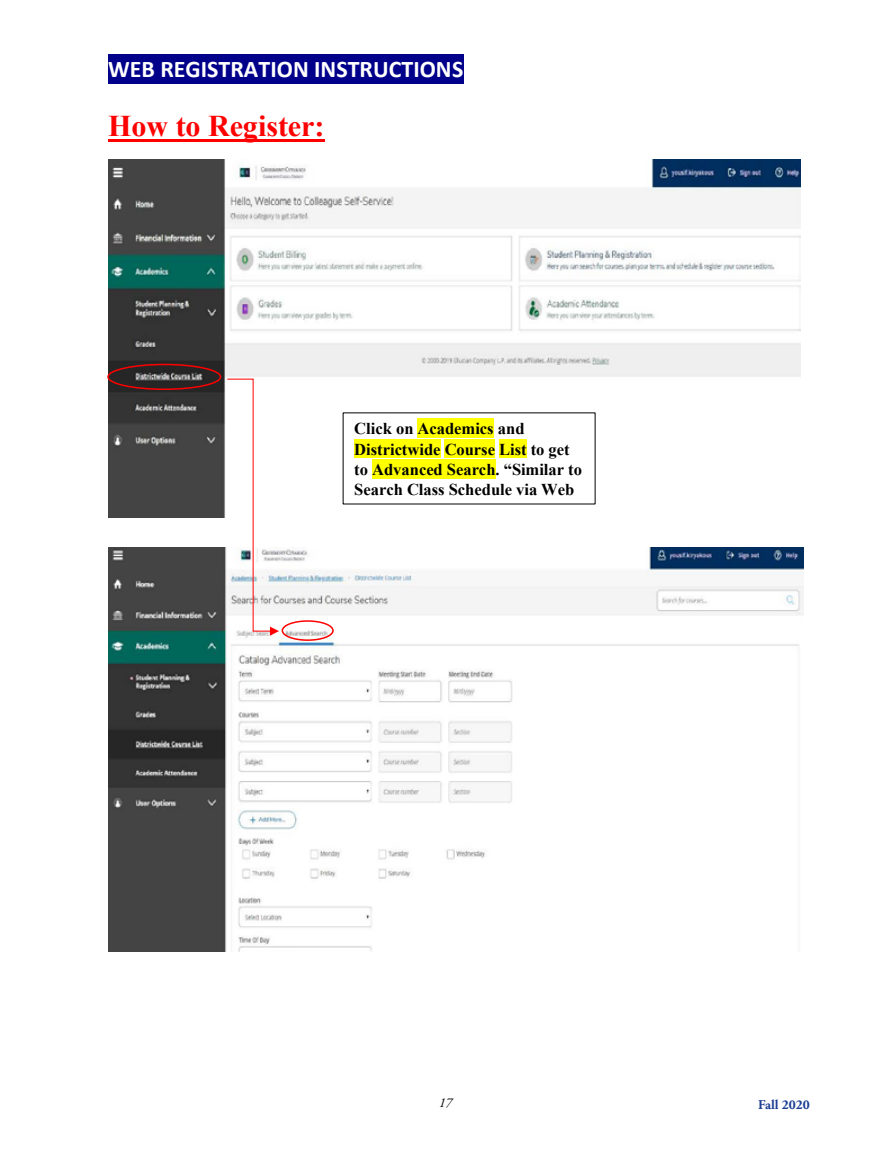
<style>
.page{position:relative;width:891px;height:1161px;background:#fff}
.page>*{position:absolute;margin:0;border:0;box-sizing:border-box;transform-origin:0 0}
.t1{font:700 30px "Times New Roman";color:#f00}
.t2{font:700 24px "Calibri";color:#fff}
.t3{font:700 16.5px/20.4px "Times New Roman";color:#000}
.t4{font:700 13.5px "Adobe Garamond Pro";color:#1c3e94}
.t5{font:italic 13.5px "Adobe Garamond Pro";color:#000}
</style>
<div class="page">
<div style="left:108px;top:54px;width:355px;height:29px;background:#00008b"></div>
<hr style="left:108px;top:139px;width:217px;height:3px;background:#f00">
<img style="left:108px;top:548px;width:695px;height:404px">
<img style="left:108px;top:160px;width:693px;height:358px">
<div style="left:107px;top:364px;width:114px;height:26px;border:2px solid #f00;border-radius:50%"></div>
<div style="left:282px;top:620px;width:52px;height:21px;border:2px solid #f00;border-radius:50%"></div>
<svg style="left:226px;top:378px;width:53px;height:258px"></svg>
<div style="left:343px;top:413px;width:252px;height:91px;background:#fff"></div>
<div style="left:418px;top:419px;width:76px;height:19px;background:#ff0"></div>
<div style="left:354px;top:439px;width:87px;height:19px;background:#ff0"></div>
<div style="left:445px;top:439px;width:50px;height:19px;background:#ff0"></div>
<div style="left:499px;top:439px;width:28px;height:19px;background:#ff0"></div>
<div style="left:372px;top:460px;width:124px;height:19px;background:#ff0"></div>
<p class="t2" style="left:108px;top:53px;width:357px">WEB REGISTRATION INSTRUCTIONS</p>
<p class="t1" style="left:108px;top:104px;width:218px">How to Register:</p>
<p class="t3" style="left:354px;top:418px;width:229px">Click on Academics and<br>Districtwide Course List to get to Advanced Search. “Similar to<br>Search Class Schedule via Web</p>
<p class="t5" style="left:439px;top:1095px;width:15px">17</p>
<p class="t4" style="left:758px;top:1097px;width:53px">Fall 2020</p>
</div>
